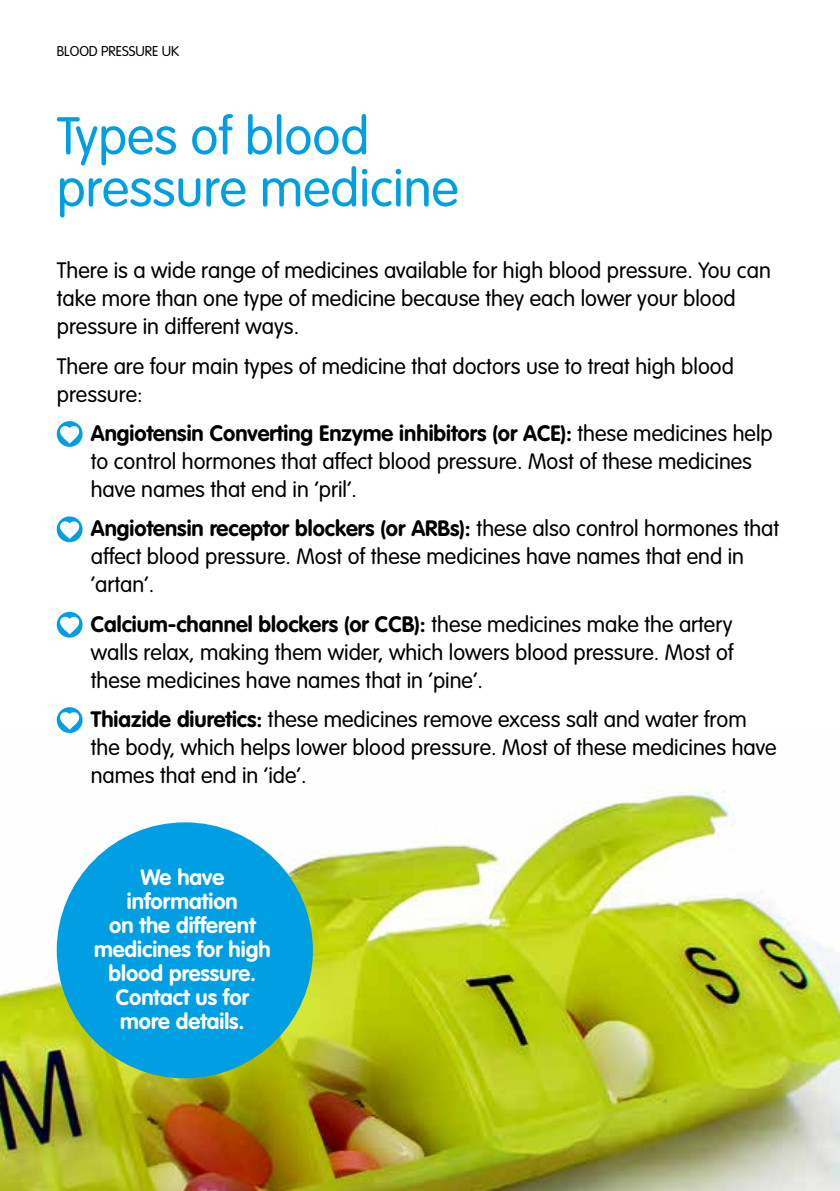
<style>
.page{position:relative;width:840px;height:1191px;background:#fff}
.page>*{position:absolute;margin:0;border:0;box-sizing:border-box;transform-origin:0 0}
.t1{font:300 52px/52px "VAG Rounded";color:#009fe3}
.t2{font:300 22px/28px "VAG Rounded";color:#000}
.t3{font:700 22px/24px "VAG Rounded";color:#fff;text-align:center}
.t4{font:300 14px "VAG Rounded";color:#000}
.s1{font-weight:700}
</style>
<div class="page">
<img style="left:0;top:782px;width:839px;height:409px">
<div style="left:57px;top:421px;width:25px;height:26px;background:#009fe3;border-radius:50%"></div>
<svg style="left:60px;top:425px;width:19px;height:18px"></svg>
<div style="left:57px;top:516px;width:25px;height:26px;background:#009fe3;border-radius:50%"></div>
<svg style="left:60px;top:521px;width:19px;height:18px"></svg>
<div style="left:57px;top:612px;width:25px;height:25px;background:#009fe3;border-radius:50%"></div>
<svg style="left:60px;top:616px;width:19px;height:18px"></svg>
<div style="left:57px;top:707px;width:25px;height:26px;background:#009fe3;border-radius:50%"></div>
<svg style="left:60px;top:711px;width:19px;height:18px"></svg>
<div style="left:57px;top:822px;width:256px;height:256px;background:#009fe3;border-radius:50%"></div>
<p class="t4" style="left:57px;top:43px;width:124px">BLOOD PRESSURE UK</p>
<h1 class="t1" style="left:57px;top:110px;width:403px">Types of blood pressure medicine</h1>
<p class="t2" style="left:57px;top:256px;width:715px">There is a wide range of medicines available for high blood pressure. You can take more than one type of medicine because they each lower your blood pressure in different ways.</p>
<p class="t2" style="left:57px;top:352px;width:678px">There are four main types of medicine that doctors use to treat high blood pressure:</p>
<p class="t2" style="left:91px;top:419px;width:683px"><span class="s1">Angiotensin Converting Enzyme inhibitors (or ACE):</span> these medicines help to control hormones that affect blood pressure. Most of these medicines have names that end in ‘pril’.</p>
<p class="t2" style="left:91px;top:514px;width:689px"><span class="s1">Angiotensin receptor blockers (or ARBs):</span> these also control hormones that affect blood pressure. Most of these medicines have names that end in ‘artan’.</p>
<p class="t2" style="left:91px;top:610px;width:644px;text-align:justify"><span class="s1">Calcium-channel blockers (or CCB):</span> these medicines make the artery walls relax, making them wider, which lowers blood pressure. Most of these medicines have names that in ‘pine’.</p>
<p class="t2" style="left:91px;top:705px;width:687px"><span class="s1">Thiazide diuretics:</span> these medicines remove excess salt and water from the body, which helps lower blood pressure. Most of these medicines have names that end in ‘ide’.</p>
<p class="t3" style="left:94px;top:864px;width:178px">We have information<br>on the different medicines for high blood pressure.<br>Contact us for more details.</p>
</div>
